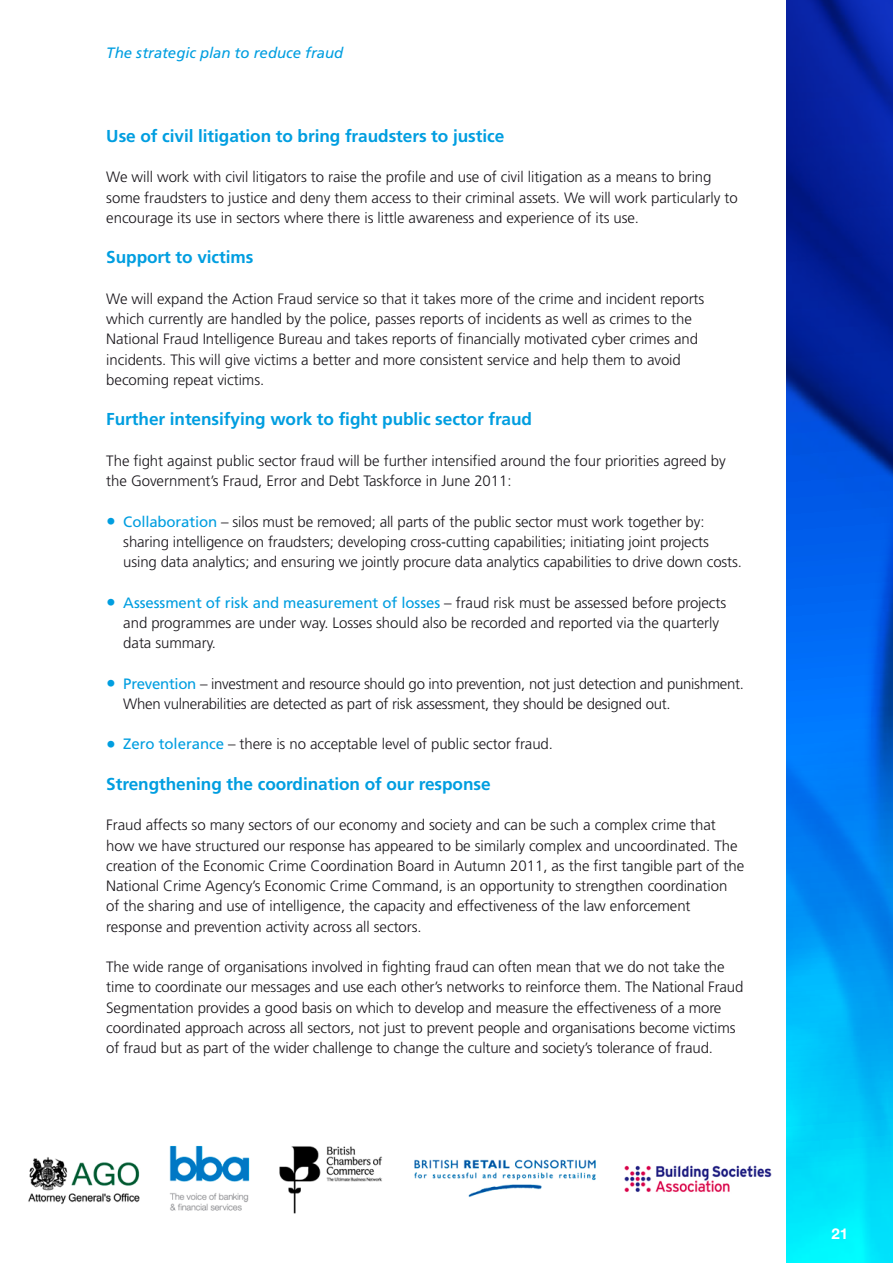
<style>
.page{position:relative;width:893px;height:1263px;background:#fff}
.page>*{position:absolute;margin:0;border:0;box-sizing:border-box;transform-origin:0 0}
.t1{font:700 17.25px "Frutiger";letter-spacing:-.005em;color:#009ee0}
.t2{font:300 15px/20.2px "Frutiger";letter-spacing:-.005em;color:#1a171c}
.t3{font:italic 15px "Frutiger";color:#009ee0}
.t4{font:700 15px "Helvetica Neue LT Pro";color:#fff}
.s1{font-size:19.5px;color:#009ee0}
.s2{font-weight:400;color:#009ee0}
</style>
<div class="page">
<img style="left:787px;top:0;width:106px;height:1263px">
<img style="left:28px;top:1145px;width:744px;height:69px">
<p class="t3" style="left:106px;top:44px;width:238px">The strategic plan to reduce fraud</p>
<p class="t1" style="left:106px;top:126px;width:399px">Use of civil litigation to bring fraudsters to justice</p>
<p class="t2" style="left:106px;top:167px;width:633px">We will work with civil litigators to raise the profile and use of civil litigation as a means to bring some fraudsters to justice and deny them access to their criminal assets. We will work particularly to encourage its use in sectors where there is little awareness and experience of its use.</p>
<p class="t1" style="left:106px;top:247px;width:149px">Support to victims</p>
<p class="t2" style="left:106px;top:289px;width:600px">We will expand the Action Fraud service so that it takes more of the crime and incident reports which currently are handled by the police, passes reports of incidents as well as crimes to the National Fraud Intelligence Bureau and takes reports of financially motivated cyber crimes and incidents. This will give victims a better and more consistent service and help them to avoid becoming repeat victims.</p>
<p class="t1" style="left:106px;top:409px;width:427px">Further intensifying work to fight public sector fraud</p>
<p class="t2" style="left:106px;top:451px;width:621px">The fight against public sector fraud will be further intensified around the four priorities agreed by the Government’s Fraud, Error and Debt Taskforce in June 2011:</p>
<p class="t2" style="left:123px;top:511px;width:620px;text-indent:-17px"><span class="s1">•</span> <span class="s2">Collaboration</span> – silos must be removed; all parts of the public sector must work together by: sharing intelligence on fraudsters; developing cross-cutting capabilities; initiating joint projects using data analytics; and ensuring we jointly procure data analytics capabilities to drive down costs.</p>
<p class="t2" style="left:123px;top:592px;width:604px;text-indent:-17px"><span class="s1">•</span> <span class="s2">Assessment of risk and measurement of losses</span> – fraud risk must be assessed before projects and programmes are under way. Losses should also be recorded and reported via the quarterly data summary.</p>
<p class="t2" style="left:123px;top:673px;width:622px;text-indent:-17px"><span class="s1">•</span> <span class="s2">Prevention</span> – investment and resource should go into prevention, not just detection and punishment.<br>When vulnerabilities are detected as part of risk assessment, they should be designed out.</p>
<p class="t2" style="left:106px;top:734px;width:448px"><span class="s1">•</span> <span class="s2">Zero tolerance</span> – there is no acceptable level of public sector fraud.</p>
<p class="t1" style="left:106px;top:774px;width:386px">Strengthening the coordination of our response</p>
<p class="t2" style="left:106px;top:815px;width:639px">Fraud affects so many sectors of our economy and society and can be such a complex crime that how we have structured our response has appeared to be similarly complex and uncoordinated. The creation of the Economic Crime Coordination Board in Autumn 2011, as the first tangible part of the National Crime Agency’s Economic Crime Command, is an opportunity to strengthen coordination of the sharing and use of intelligence, the capacity and effectiveness of the law enforcement response and prevention activity across all sectors.</p>
<p class="t2" style="left:106px;top:957px;width:639px">The wide range of organisations involved in fighting fraud can often mean that we do not take the time to coordinate our messages and use each other’s networks to reinforce them. The National Fraud Segmentation provides a good basis on which to develop and measure the effectiveness of a more coordinated approach across all sectors, not just to prevent people and organisations become victims of fraud but as part of the wider challenge to change the culture and society’s tolerance of fraud.</p>
<p class="t4" style="left:831px;top:1224px;width:18px">21</p>
</div>
